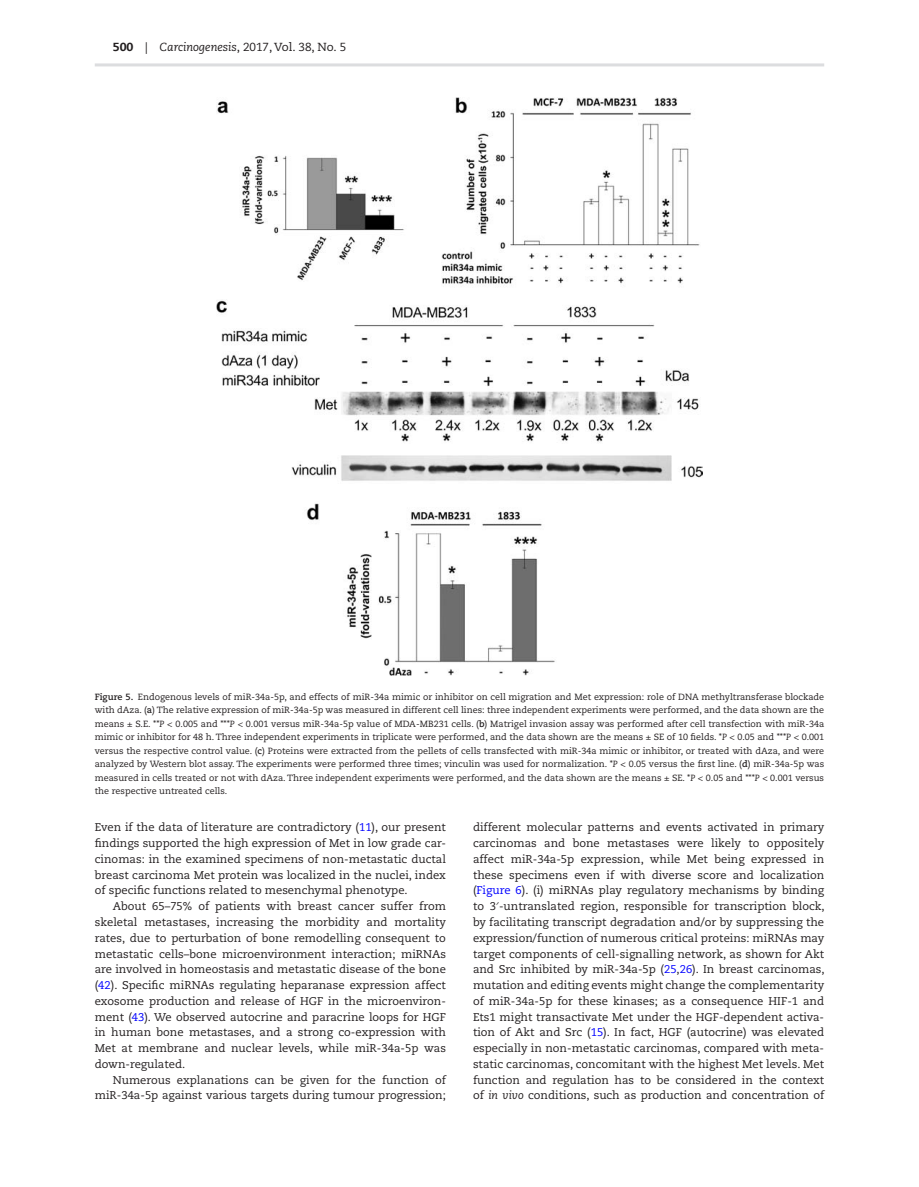
<style>
.page{position:relative;width:919px;height:1187px;background:#fff}
.page>*{position:absolute;margin:0;border:0;box-sizing:border-box;transform-origin:0 0}
.t1{font:11.7px "Caecilia LT Std";color:#231f20}
.t2{font:11.25px/15.8px "Caecilia LT Std";color:#231f20;text-align:justify}
.t3{font:9px/13.5px "Caecilia LT Std";color:#231f20;text-align:justify}
.s1{font-weight:800}
.s2{font-style:italic}
.s3{font-weight:700}
.s4{color:#00f}
.s5{font-family:"Gandhari Unicode"}
</style>
<div class="page">
<hr style="left:95px;top:63px;width:729px;height:3px;background:#dcdddf">
<img style="left:216px;top:98px;width:486px;height:577px">
<p class="t1" style="left:113px;top:41px;width:235px"><span class="s1">500</span> | <span class="s2">Carcinogenesis</span>, 2017, Vol. 38, No. 5</p>
<p class="t3" style="left:95px;top:690px;width:731px"><span class="s3">Figure 5.</span> Endogenous levels of miR-34a-5p, and effects of miR-34a mimic or inhibitor on cell migration and Met expression: role of DNA methyltransferase blockade with dAza. (<span class="s3">a</span>) The relative expression of miR-34a-5p was measured in different cell lines: three independent experiments were performed, and the data shown are the means ± S.E. **<span class="s2">P</span> &lt; 0.005 and ***<span class="s2">P</span> &lt; 0.001 versus miR-34a-5p value of MDA-MB231 cells. (<span class="s3">b</span>) Matrigel invasion assay was performed after cell transfection with miR-34a mimic or inhibitor for 48 h. Three independent experiments in triplicate were performed, and the data shown are the means ± SE of 10 fields. *<span class="s2">P</span> &lt; 0.05 and ***<span class="s2">P</span> &lt; 0.001 versus the respective control value. (<span class="s3">c</span>) Proteins were extracted from the pellets of cells transfected with miR-34a mimic or inhibitor, or treated with dAza, and were analyzed by Western blot assay. The experiments were performed three times; vinculin was used for normalization. *<span class="s2">P</span> &lt; 0.05 versus the first line. (<span class="s3">d</span>) miR-34a-5p was measured in cells treated or not with dAza. Three independent experiments were performed, and the data shown are the means ± SE. *<span class="s2">P</span> &lt; 0.05 and ***<span class="s2">P</span> &lt; 0.001 versus the respective untreated cells.</p>
<p class="t2" style="left:95px;top:819px;width:352px">Even if the data of literature are contradictory (<span class="s4">11</span>), our present findings supported the high expression of Met in low grade car&shy;cinomas: in the examined specimens of non-metastatic ductal breast carcinoma Met protein was localized in the nuclei, index of specific functions related to mesenchymal phenotype.</p>
<p class="t2" style="left:95px;top:898px;width:353px;text-indent:18px">About 65–75% of patients with breast cancer suffer from skeletal metastases, increasing the morbidity and mortality rates, due to perturbation of bone remodelling consequent to metastatic cells–bone microenvironment interaction; miRNAs are involved in homeostasis and metastatic disease of the bone (<span class="s4">42</span>). Specific miRNAs regulating heparanase expression affect exosome production and release of HGF in the microenviron&shy;ment (<span class="s4">43</span>). We observed autocrine and paracrine loops for HGF in human bone metastases, and a strong co-expression with Met at membrane and nuclear levels, while miR-34a-5p was down-regulated.</p>
<p class="t2" style="left:95px;top:1071px;width:352px;text-align:right">Numerous explanations can be given for the function of miR-34a-5p against various targets during tumour progression;</p>
<p class="t2" style="left:473px;top:819px;width:353px">different molecular patterns and events activated in primary carcinomas and bone metastases were likely to oppositely affect miR-34a-5p expression, while Met being expressed in these specimens even if with diverse score and localization (<span class="s4">Figure 6</span>). (i) miRNAs play regulatory mechanisms by binding to 3<span class="s5">′</span>-untranslated region, responsible for transcription block, by facilitating transcript degradation and/or by suppressing the expression/function of numerous critical proteins: miRNAs may target components of cell-signalling network, as shown for Akt and Src inhibited by miR-34a-5p (<span class="s4">25</span>,<span class="s4">26</span>). In breast carcinomas, mutation and editing events might change the complementarity of miR-34a-5p for these kinases; as a consequence HIF-1 and Ets1 might transactivate Met under the HGF-dependent activa&shy;tion of Akt and Src (<span class="s4">15</span>). In fact, HGF (autocrine) was elevated especially in non-metastatic carcinomas, compared with meta&shy;static carcinomas, concomitant with the highest Met levels. Met function and regulation has to be considered in the context of <span class="s2">in vivo</span> conditions, such as production and concentration of</p>
</div>
